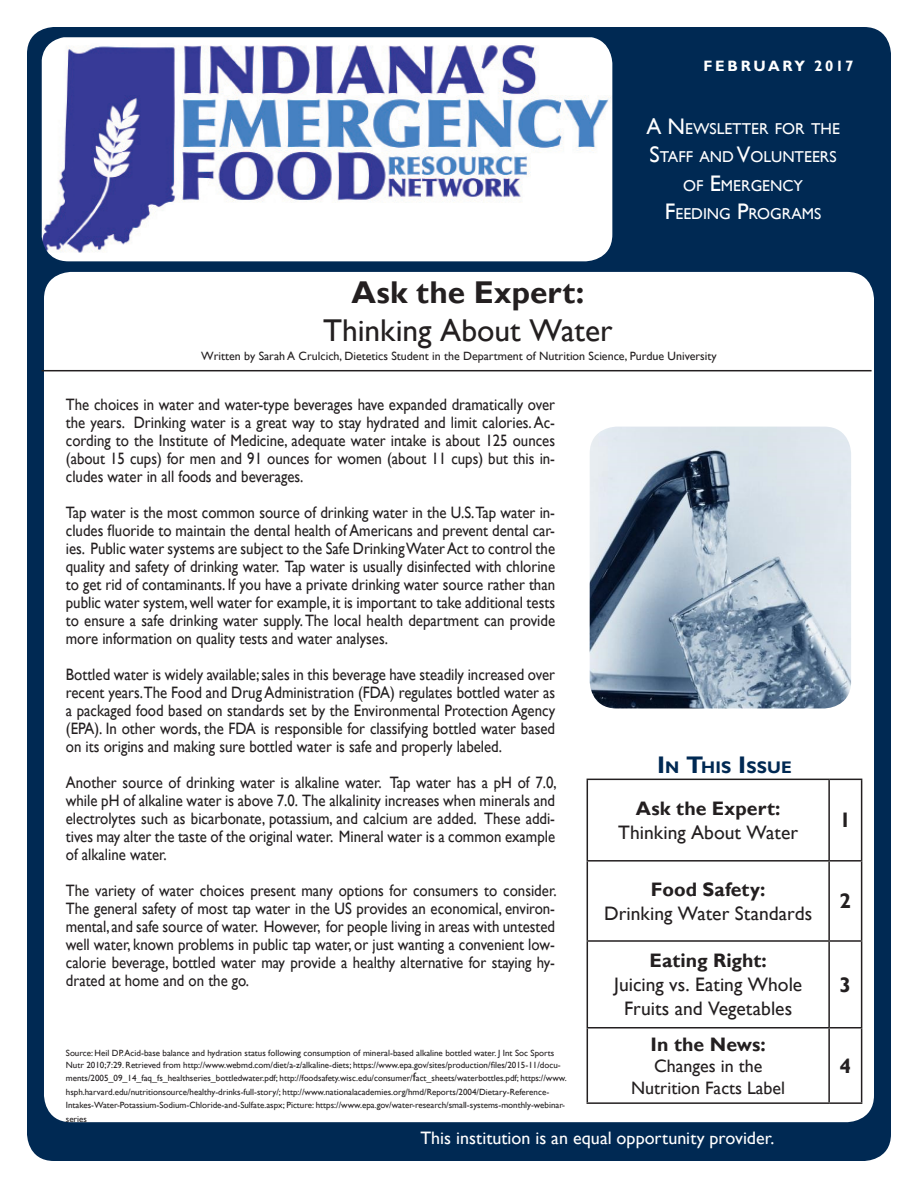
<style>
.page{position:relative;width:918px;height:1188px;background:#fff}
.page>*{position:absolute;margin:0;border:0;box-sizing:border-box;transform-origin:0 0}
.t1{font:31.5px "Gill Sans";letter-spacing:-.005em;color:#231f20}
.t2{font:700 31.5px "Gill Sans";letter-spacing:.005em;color:#231f20}
.t3{font:700 21px "Gill Sans";color:#231f20}
.t4{font:19.5px/24px "Gill Sans";color:#231f20;text-align:center}
.t5{font:700 19.5px "Gill Sans";letter-spacing:.005em;color:#231f20}
.t6{font:18px "Gill Sans";color:#fff}
.t7{font:18px "Gill Sans";color:#231f20}
.t8{font:700 16.8px "Gill Sans";letter-spacing:.01em;color:#002953}
.t9{font:16.5px/18px "Gill Sans";color:#231f20;text-align:justify;scale:.9 1}
.t10{font:15.75px/28.5px "Gill Sans";color:#fff;text-align:center}
.t11{font:700 15px "Gill Sans";letter-spacing:.175em;color:#fff}
.t12{font:12px "Gill Sans";color:#231f20}
.t13{font:9px/13.5px "Gill Sans";color:#231f20}
.s1{font-size:22.5px}
.s2{font-size:24px}
.s3{font-size:12px}
</style>
<div class="page">
<div style="left:27px;top:27px;width:864px;height:1134px;background:#002953;border-radius:27px"></div>
<div style="left:44px;top:272px;width:830px;height:850px;background:#fff;border-radius:27px"></div>
<hr style="left:587px;top:779px;width:242px;height:1px;background:#231f20">
<hr style="left:587px;top:780px;width:1px;height:80px;background:#231f20">
<hr style="left:829px;top:779px;width:33px;height:1px;background:#231f20">
<hr style="left:828px;top:780px;width:2px;height:80px;background:#231f20">
<hr style="left:861px;top:780px;width:1px;height:80px;background:#231f20">
<hr style="left:587px;top:860px;width:242px;height:2px;background:#231f20">
<hr style="left:587px;top:862px;width:1px;height:78px;background:#231f20">
<hr style="left:829px;top:860px;width:33px;height:2px;background:#231f20">
<hr style="left:828px;top:862px;width:2px;height:78px;background:#231f20">
<hr style="left:861px;top:862px;width:1px;height:78px;background:#231f20">
<hr style="left:587px;top:940px;width:242px;height:2px;background:#231f20">
<hr style="left:587px;top:942px;width:1px;height:85px;background:#231f20">
<hr style="left:829px;top:940px;width:33px;height:2px;background:#231f20">
<hr style="left:828px;top:942px;width:2px;height:85px;background:#231f20">
<hr style="left:861px;top:942px;width:1px;height:85px;background:#231f20">
<hr style="left:587px;top:1027px;width:242px;height:2px;background:#231f20">
<hr style="left:587px;top:1029px;width:1px;height:73px;background:#231f20">
<hr style="left:829px;top:1027px;width:33px;height:2px;background:#231f20">
<hr style="left:828px;top:1029px;width:2px;height:73px;background:#231f20">
<hr style="left:861px;top:1029px;width:1px;height:73px;background:#231f20">
<hr style="left:587px;top:1102px;width:242px;height:2px;background:#231f20">
<hr style="left:829px;top:1102px;width:33px;height:2px;background:#231f20">
<hr style="left:42px;top:370px;width:830px;height:1px;background:#231f20">
<img style="left:42px;top:37px;width:570px;height:224px">
<img style="left:590px;top:427px;width:261px;height:281px">
<p class="t11" style="left:704px;top:57px;width:151px">FEBRUARY 2017</p>
<p class="t2" style="left:352px;top:274px;width:234px">Ask the Expert:</p>
<p class="t1" style="left:323px;top:312px;width:291px">Thinking About Water</p>
<p class="t10" style="left:646px;top:114px;width:195px"><span class="s1">A N</span>EWSLETTER FOR THE<br><span class="s1">S</span>TAFF AN D <span class="s1">V</span>OLUNTEERS<br>OF <span class="s1">E</span>MERGENCY<br><span class="s1">-F</span>EEDING <span class="s1">P</span>ROGRAMS</p>
<p class="t12" style="left:201px;top:349px;width:517px">Written by Sarah A Crulcich, Dietetics Student in the Department of Nutrition Science, Purdue University</p>
<p class="t9" style="left:66px;top:396px;width:545px">The choices in water and water-type beverages have expanded dramatically over the years. Drinking water is a great way to stay hydrated and limit calories. Ac&shy;cording to the Institute of Medicine, adequate water intake is about 125 ounces (about 15 cups) for men and 91 ounces for women (about 11 cups) but this in&shy;cludes water in all foods and beverages.</p>
<p class="t9" style="left:66px;top:504px;width:545px">Tap water is the most common source of drinking water in the U.S. Tap water in&shy;cludes fluoride to maintain the dental health of Americans and prevent dental car&shy;ies. Public water systems are subject to the Safe Drinking Water Act to control the quality and safety of drinking water. Tap water is usually disinfected with chlorine to get rid of contaminants. If you have a private drinking water source rather than public water system, well water for example, it is important to take additional tests to ensure a safe drinking water supply. The local health department can provide more information on quality tests and water analyses.</p>
<p class="t9" style="left:66px;top:666px;width:545px">Bottled water is widely available; sales in this beverage have steadily increased over recent years.The Food and Drug Administration (FDA) regulates bottled water as a packaged food based on standards set by the Environmental Protection Agency (EPA). In other words, the FDA is responsible for classifying bottled water based on its origins and making sure bottled water is safe and properly labeled.</p>
<p class="t9" style="left:66px;top:774px;width:547px">Another source of drinking water is alkaline water. Tap water has a pH of 7.0, while pH of alkaline water is above 7.0. The alkalinity increases when minerals and electrolytes such as bicarbonate, potassium, and calcium are added. These addi&shy;tives may alter the taste of the original water. Mineral water is a common example of alkaline water.</p>
<p class="t9" style="left:66px;top:882px;width:547px">The variety of water choices present many options for consumers to consider.<br>The general safety of most tap water in the US provides an economical, environ&shy;mental, and safe source of water. However, for people living in areas with untested well water, known problems in public tap water, or just wanting a convenient low&shy;calorie beverage, bottled water may provide a healthy alternative for staying hy&shy;drated at home and on the go.</p>
<p class="t8" style="left:657px;top:757px;width:136px"><span class="s2">I</span>N <span class="s2">T</span>HIS <span class="s2">I</span>SSUE</p>
<p class="t5" style="left:636px;top:796px;width:146px">Ask the Expert:</p>
<p class="t4" style="left:618px;top:821px;width:181px">Thinking About Water</p>
<p class="t3" style="left:840px;top:808px;width:13px">1</p>
<p class="t5" style="left:651px;top:877px;width:116px">Food Safety:</p>
<p class="t4" style="left:604px;top:901px;width:210px">Drinking Water Standards</p>
<p class="t3" style="left:840px;top:888px;width:13px">2</p>
<p class="t5" style="left:649px;top:949px;width:119px">Eating Right:</p>
<p class="t4" style="left:614px;top:973px;width:190px">Juicing vs. Eating Whole<br>Fruits and Vegetables</p>
<p class="t3" style="left:840px;top:972px;width:13px">3</p>
<p class="t5" style="left:651px;top:1032px;width:117px">In the News:</p>
<p class="t7" style="left:654px;top:1056px;width:110px">Changes in the</p>
<p class="t7" style="left:631px;top:1077px;width:156px">Nutrition Facts Label</p>
<p class="t13" style="left:66px;top:1047px;width:496px;line-height:12px">Source: Heil DP. Acid-base balance and hydration status following consumption of mineral-based alkaline bottled water. J Int Soc Sports<br>Nutr 2010;7:29. Retrieved from http://www.webmd.com/diet/a-z/alkaline-diets; https://www.epa.gov/sites/production/files/2015-11/docu-</p>
<p class="t13" style="left:66px;top:1072px;width:502px">ments/2005_09_14_faq_fs_healthseries_bottledwater.pdf; http://foodsafety.wisc.edu/consumer/<span class="s3">f</span>act_sheets/waterbottles.pdf; https://www. hsph.harvard.edu/nutritionsource/healthy-drinks-full-story/; http://www.nationalacademies.org/hmd/Reports/2004/Dietary-Reference-Intakes-Water-Potassium-Sodium-Chloride-and-Sulfate.aspx; Picture: https://www.epa.gov/water-research/small-systems-monthly-webinar&shy;series</p>
<p class="t3" style="left:840px;top:1053px;width:13px">4</p>
<p class="t6" style="left:420px;top:1128px;width:356px">This institution is an equal opportunity provider.</p>
</div>
